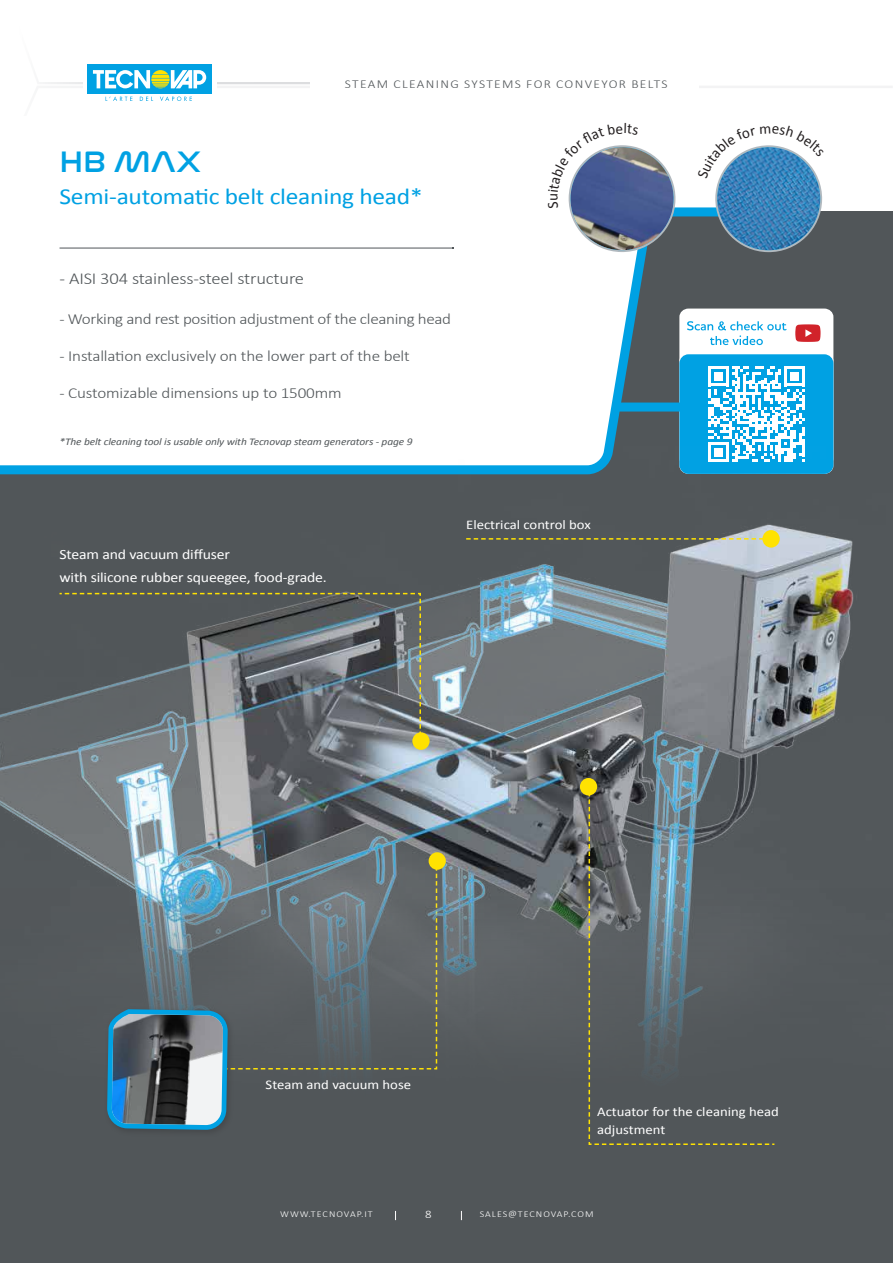
<style>
.page{position:relative;width:893px;height:1263px;background:#fff}
.page>*{position:absolute;margin:0;border:0;box-sizing:border-box;transform-origin:0 0}
.t1{font:30.3px "Nasalization Rg";color:#00a1e3;scale:1.05 1}
.t2{font:22.95px "Calibri";letter-spacing:-.01em;color:#00a1e3;scale:1.11 1}
.t3{font:300 16.8px "Calibri";letter-spacing:-.01em;color:#515659;scale:1.11 1}
.t4{font:300 15.45px "Calibri";letter-spacing:-.01em;color:#515659;scale:1.11 1}
.t5{font:14.1px/23px "Calibri";letter-spacing:-.01em;color:#fff;scale:1.11 1}
.t6{font:13.2px/18px "Calibri";color:#fff;scale:1.11 1}
.t7{font:300 12.15px "Calibri";letter-spacing:.1em;color:#515659;scale:1.11 1}
.t8{font:300 11.55px "Calibri";color:#fff;scale:1.11 1}
.t9{font:italic 10.2px "Calibri";letter-spacing:-.01em;color:#515659;scale:1.11 1}
.t10{font:300 9px "Calibri";letter-spacing:.1em;color:#fff;scale:1.11 1}
</style>
<div class="page">
<svg style="left:43px;top:64px;width:267px;height:20px"></svg>
<svg style="left:60px;top:86px;width:832px;height:2px"></svg>
<div style="left:310px;top:74px;width:388px;height:18px;background:#fff"></div>
<div style="left:83px;top:65px;width:134px;height:36px;background:#fff"></div>
<div style="left:88px;top:65px;width:124px;height:29px;background:#00a1e3"></div>
<svg style="left:93px;top:70px;width:113px;height:18px"></svg>
<svg style="left:106px;top:96px;width:86px;height:5px"></svg>
<div style="left:0;top:212px;width:893px;height:1051px;background:#515659"></div>
<div style="left:0;top:212px;width:667px;height:235px;background:#fff"></div>
<hr style="left:60px;top:248px;width:393px;height:1px;background:#515659">
<div style="left:679px;top:309px;width:154px;height:165px;background:#fff;border-radius:9px"></div>
<div style="left:679px;top:354px;width:154px;height:120px;background:#00a1e3;border-radius:9px"></div>
<svg style="left:708px;top:366px;width:97px;height:81px"></svg>
<svg style="left:795px;top:324px;width:25px;height:18px"></svg>
<svg style="left:687px;top:321px;width:100px;height:24px"></svg>
<div style="left:614px;top:402px;width:91px;height:9px;background:#00a1e3"></div>
<div style="left:624px;top:207px;width:110px;height:9px;background:#00a1e3"></div>
<img style="left:0;top:447px;width:854px;height:623px">
<svg style="left:466px;top:538px;width:296px;height:2px"></svg>
<div style="left:762px;top:530px;width:18px;height:18px;background:#ffe201;border-radius:50%"></div>
<div style="left:412px;top:732px;width:18px;height:18px;background:#ffe201;border-radius:50%"></div>
<div style="left:104px;top:1006px;width:131px;height:131px;background:#4e5255"></div>
<svg style="left:105px;top:866px;width:332px;height:264px"></svg>
<svg style="left:58px;top:592px;width:364px;height:151px"></svg>
<div style="left:429px;top:852px;width:17px;height:18px;background:#ffe201;border-radius:50%"></div>
<div style="left:580px;top:778px;width:17px;height:17px;background:#ffe201;border-radius:50%"></div>
<svg style="left:588px;top:785px;width:188px;height:360px"></svg>
<svg style="left:548px;top:145px;width:127px;height:108px"></svg>
<svg style="left:697px;top:145px;width:127px;height:108px"></svg>
<p class="t7" style="left:345px;top:76px;width:292px">STEAM CLEANING SYSTEMS FOR CONVEYOR BELTS</p>
<h1 class="t1" style="left:60px;top:135px;width:136px">HB MAX</h1>
<h2 class="t2" style="left:60px;top:182px;width:329px">Semi-automatic belt cleaning head*</h2>
<p class="t3" style="left:60px;top:268px;width:222px">- AISI 304 stainless-steel structure</p>
<p class="t4" style="left:60px;top:309px;width:354px">- Working and rest position adjustment of the cleaning head</p>
<p class="t4" style="left:60px;top:346px;width:317px">- Installation exclusively on the lower part of the belt</p>
<p class="t4" style="left:60px;top:383px;width:256px">- Customizable dimensions up to 1500mm</p>
<p class="t9" style="left:60px;top:434px;width:319px">*The belt cleaning tool is usable only with Tecnovap steam generators - page 9</p>
<p class="t5" style="left:60px;top:543px;width:242px">Steam and vacuum diffuser<br>with silicone rubber squeegee, food-grade.</p>
<p class="t6" style="left:466px;top:516px;width:114px">Electrical control box</p>
<p class="t6" style="left:266px;top:1076px;width:133px">Steam and vacuum hose</p>
<p class="t6" style="left:597px;top:1103px;width:165px">Actuator for the cleaning head adjustment</p>
<p class="t10" style="left:280px;top:1209px;width:85px">WWW.TECNOVAP.IT</p>
<p class="t8" style="left:425px;top:1207px;width:7px">8</p>
<p class="t10" style="left:480px;top:1209px;width:104px">SALES@TECNOVAP.COM</p>
</div>
